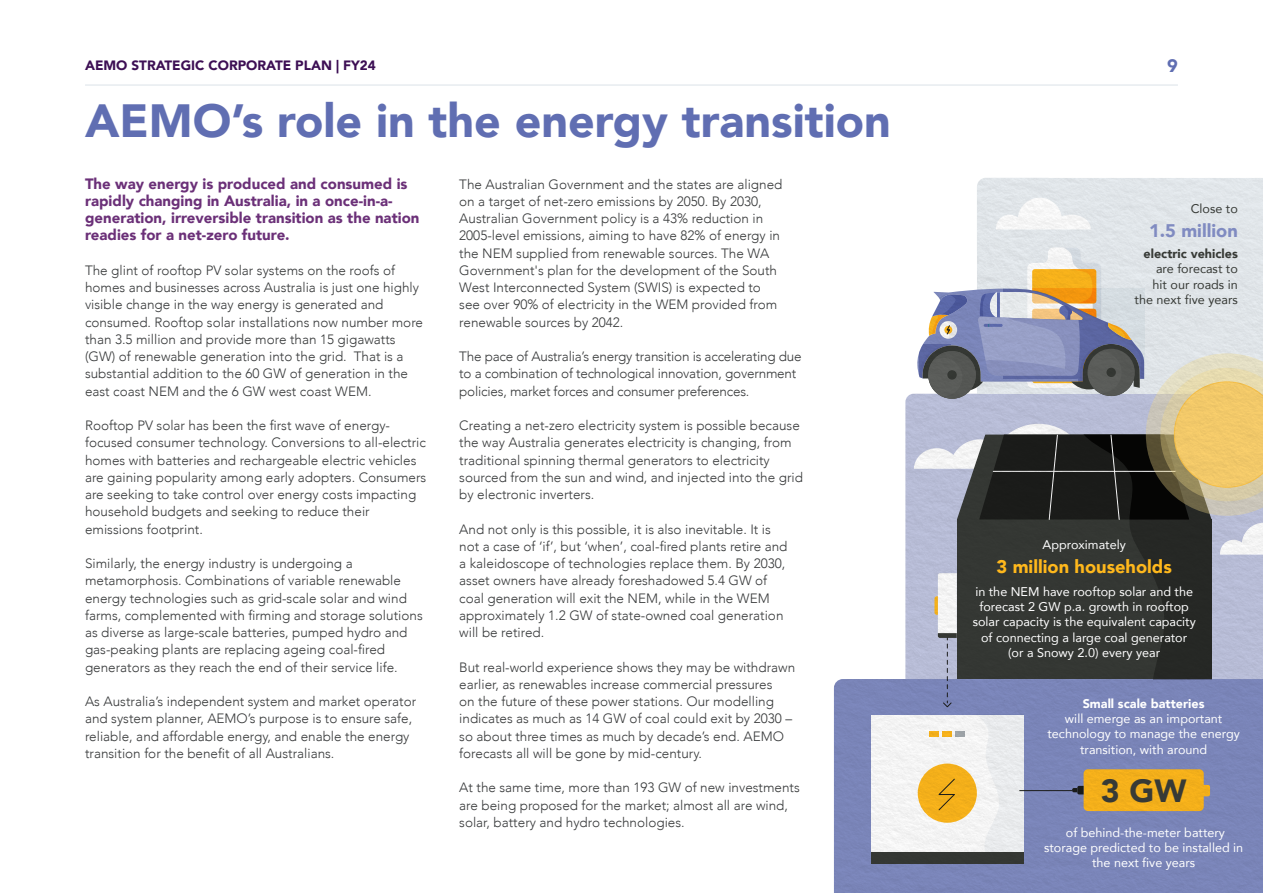
<style>
.page{position:relative;width:1263px;height:893px;background:#fff}
.page>*{position:absolute;margin:0;border:0;box-sizing:border-box;transform-origin:0 0}
.t1{font:900 46.5px "Avenir";color:#606eb2}
.t2{font:900 32.1px "Avenir";color:#373a36}
.t3{font:900 18.3px "Avenir";color:#ffb81c}
.t4{font:900 18.3px "Avenir";color:#808bc1}
.t5{font:900 18px "Avenir";color:#606eb2}
.Body_text{font:900 15px/17.2px "Avenir";color:#6b3078}
.Body_text-2{font:300 13.5px/17.2px "Avenir";color:#37393a}
.t6{font:900 13.5px "Avenir";color:#3d0f54}
.t7{font:12.6px/15.1px "Avenir";color:#fff;text-align:center}
.t8{font:12.6px/15.1px "Avenir";color:#373a36;text-align:right}
.s1{font-weight:900}
</style>
<div class="page">
<hr style="left:85px;top:85px;width:1093px;height:1px;background:#dbe2e9">
<img style="left:834px;top:178px;width:429px;height:715px">
<p class="t6" style="left:85px;top:54px;width:292px">AEMO STRATEGIC CORPORATE PLAN | FY24</p>
<h3 class="t5" style="left:1167px;top:51px;width:12px">9</h3>
<h1 class="t1" style="left:85px;top:81px;width:807px">AEMO’s role in the energy transition</h1>
<p class="Body_text" style="left:85px;top:174px;width:336px">The way energy is produced and consumed is rapidly changing in Australia, in a once-in-a&shy;generation, irreversible transition as the nation readies for a net-zero future.</p>
<p class="Body_text-2" style="left:85px;top:262px;width:340px">The glint of rooftop PV solar systems on the roofs of homes and businesses across Australia is just one highly visible change in the way energy is generated and consumed. Rooftop solar installations now number more than 3.5 million and provide more than 15 gigawatts (GW) of renewable generation into the grid. That is a substantial addition to the 60 GW of generation in the east coast NEM and the 6 GW west coast WEM.</p>
<p class="Body_text-2" style="left:85px;top:417px;width:343px">Rooftop PV solar has been the first wave of energy&shy;focused consumer technology. Conversions to all-electric homes with batteries and rechargeable electric vehicles are gaining popularity among early adopters. Consumers are seeking to take control over energy costs impacting household budgets and seeking to reduce their emissions footprint.</p>
<p class="Body_text-2" style="left:85px;top:555px;width:339px">Similarly, the energy industry is undergoing a metamorphosis. Combinations of variable renewable energy technologies such as grid-scale solar and wind farms, complemented with firming and storage solutions as diverse as large-scale batteries, pumped hydro and gas-peaking plants are replacing ageing coal-fired generators as they reach the end of their service life.</p>
<p class="Body_text-2" style="left:85px;top:693px;width:333px">As Australia’s independent system and market operator and system planner, AEMO’s purpose is to ensure safe, reliable, and affordable energy, and enable the energy transition for the benefit of all Australians.</p>
<p class="Body_text-2" style="left:459px;top:175px;width:325px">The Australian Government and the states are aligned on a target of net-zero emissions by 2050. By 2030, Australian Government policy is a 43% reduction in 2005-level emissions, aiming to have 82% of energy in the NEM supplied from renewable sources. The WA Government's plan for the development of the South West Interconnected System (SWIS) is expected to see over 90% of electricity in the WEM provided from renewable sources by 2042.</p>
<p class="Body_text-2" style="left:459px;top:348px;width:344px">The pace of Australia’s energy transition is accelerating due to a combination of technological innovation, government policies, market forces and consumer preferences.</p>
<p class="Body_text-2" style="left:459px;top:417px;width:345px">Creating a net-zero electricity system is possible because the way Australia generates electricity is changing, from traditional spinning thermal generators to electricity sourced from the sun and wind, and injected into the grid by electronic inverters.</p>
<p class="Body_text-2" style="left:459px;top:520px;width:330px">And not only is this possible, it is also inevitable. It is not a case of ‘if’, but ‘when’, coal-fired plants retire and a kaleidoscope of technologies replace them. By 2030, asset owners have already foreshadowed 5.4 GW of coal generation will exit the NEM, while in the WEM approximately 1.2 GW of state-owned coal generation will be retired.</p>
<p class="Body_text-2" style="left:459px;top:658px;width:337px">But real-world experience shows they may be withdrawn earlier, as renewables increase commercial pressures<br>on the future of these power stations. Our modelling indicates as much as 14 GW of coal could exit by 2030 – so about three times as much by decade’s end. AEMO forecasts all will be gone by mid-century.</p>
<p class="Body_text-2" style="left:459px;top:779px;width:342px">At the same time, more than 193 GW of new investments are being proposed for the market; almost all are wind, solar, battery and hydro technologies.</p>
<p class="t8" style="left:1191px;top:201px;width:49px">Close to</p>
<p class="t4" style="left:1149px;top:215px;width:90px">1.5 million</p>
<p class="t8" style="left:1134px;top:246px;width:105px"><span class="s1">electric vehicles </span>are forecast to<br>hit our roads in the next five years</p>
<p class="t7" style="left:1043px;top:537px;width:85px">Approximately</p>
<p class="t7" style="left:973px;top:584px;width:225px">in the NEM have rooftop solar and the forecast 2 GW p.a. growth in rooftop solar capacity is the equivalent capacity of connecting a large coal generator (or a Snowy 2.0) every year</p>
<p class="t3" style="left:996px;top:551px;width:177px">3 million households</p>
<p class="t7" style="left:1047px;top:696px;width:194px"><span class="s1">Small scale batteries<br></span>will emerge as an important technology to manage the energy transition, with around</p>
<p class="t2" style="left:1101px;top:763px;width:87px">3 GW</p>
<p class="t7" style="left:1044px;top:825px;width:201px">of behind-the-meter battery storage predicted to be installed in the next five years</p>
</div>
